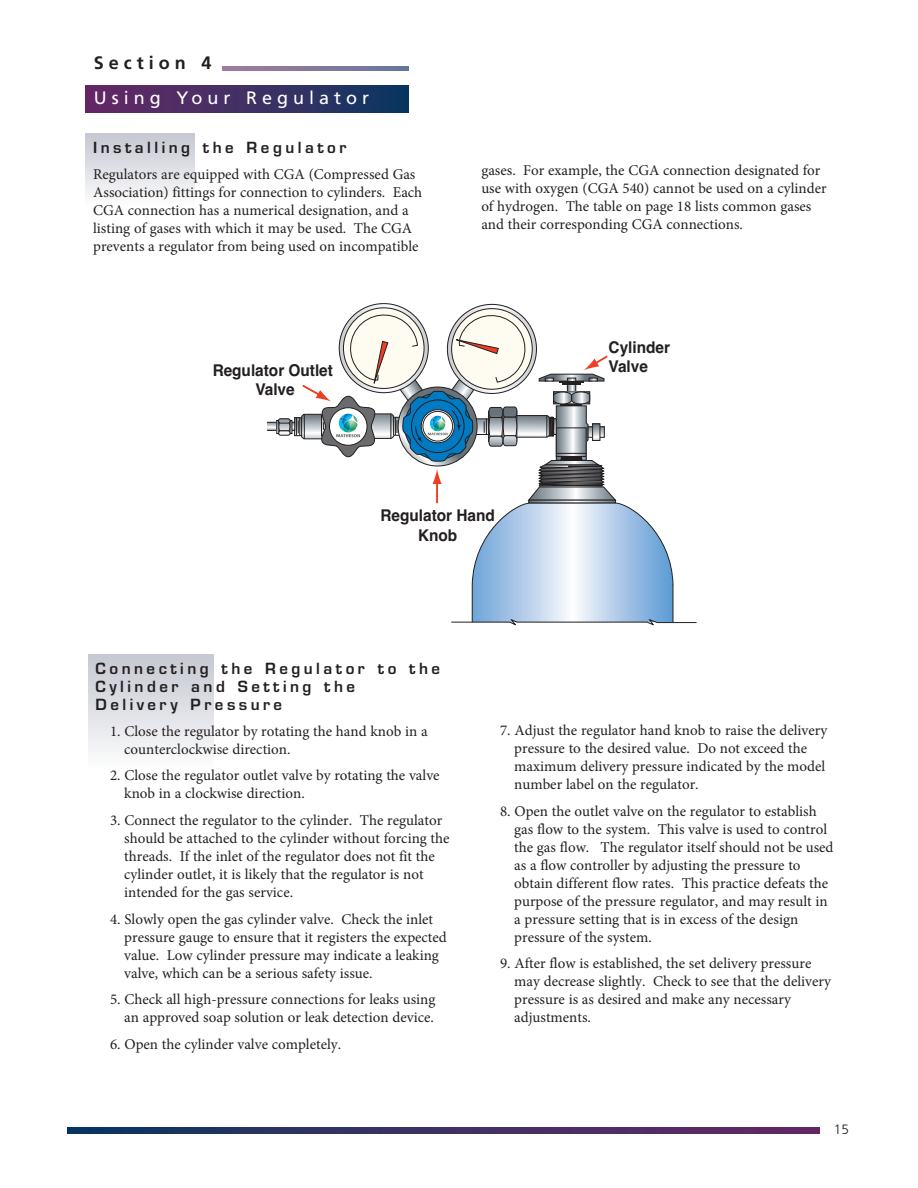
<style>
.page{position:relative;width:918px;height:1188px;background:#fff}
.page>*{position:absolute;margin:0;border:0;box-sizing:border-box;transform-origin:0 0}
.t1{font:18px "Frutiger";letter-spacing:.28em;color:#fff}
.t2{font:700 18px "Frutiger";letter-spacing:.28em;color:#231f20}
.t3{font:700 16.2px/19.5px "Helvetica";color:#231f20;text-align:center;scale:.95 1}
.t4{font:15px/18px "Minion Pro";color:#231f20}
.t5{font:600 15px/18px "Eurostile";letter-spacing:.235em;color:#231f20}
.t6{font:300 13.5px "Frutiger";color:#231f20}
</style>
<div class="page">
<svg style="left:68px;top:1128px;width:752px;height:6px;background:#3b2f63"></svg>
<div style="left:85px;top:134px;width:110px;height:72px;background:linear-gradient(to bottom,#c5c8d1,#fcfcfd)"></div>
<div style="left:89px;top:654px;width:124px;height:116px;background:linear-gradient(to bottom,#c5c7d1,#fcfdfd)"></div>
<div style="left:85px;top:85px;width:324px;height:28px;background:linear-gradient(to right,#6a2866,#0e3761)"></div>
<svg style="left:269px;top:424px;width:7px;height:5px"></svg>
<div style="left:267px;top:422px;width:28px;height:9px;border:1px solid #231f20"></div>
<div style="left:276px;top:420px;width:3px;height:14px;border:1px solid #231f20"></div>
<svg style="left:277px;top:311px;width:420px;height:315px"></svg>
<svg style="left:223px;top:67px;width:186px;height:4px"></svg>
<p class="t2" style="left:94px;top:56px;width:119px">Section 4</p>
<p class="t1" style="left:94px;top:90px;width:277px">Using Your Regulator</p>
<p class="t5" style="left:93px;top:140px;width:255px">Installing the Regulator</p>
<p class="t4" style="left:93px;top:166px;width:331px">Regulators are equipped with CGA (Compressed Gas Association) fittings for connection to cylinders. Each CGA connection has a numerical designation, and a listing of gases with which it may be used. The CGA prevents a regulator from being used on incompatible</p>
<p class="t4" style="left:481px;top:163px;width:347px">gases. For example, the CGA connection designated for use with oxygen (CGA 540) cannot be used on a cylinder of hydrogen. The table on page 18 lists common gases and their corresponding CGA connections.</p>
<p class="t3" style="left:609px;top:337px;width:66px">Cylinder</p>
<p class="t3" style="left:213px;top:361px;width:128px">Regulator Outlet</p>
<p class="t3" style="left:609px;top:357px;width:43px">Valve</p>
<p class="t3" style="left:255px;top:380px;width:43px">Valve</p>
<p class="t3" style="left:381px;top:506px;width:122px">Regulator Hand<br>Knob</p>
<p class="t5" style="left:96px;top:661px;width:346px">Connecting the Regulator to the<br>Cylinder and Setting the<br>Delivery Pressure</p>
<p class="t4" style="left:124px;top:723px;width:305px;text-indent:-14px">1. Close the regulator by rotating the hand knob in a counterclockwise direction.</p>
<p class="t4" style="left:124px;top:768px;width:317px;text-indent:-14px">2. Close the regulator outlet valve by rotating the valve knob in a clockwise direction.</p>
<p class="t4" style="left:124px;top:813px;width:327px;text-indent:-14px">3. Connect the regulator to the cylinder. The regulator should be attached to the cylinder without forcing the threads. If the inlet of the regulator does not fit the cylinder outlet, it is likely that the regulator is not intended for the gas service.</p>
<p class="t4" style="left:124px;top:911px;width:324px;text-indent:-14px">4. Slowly open the gas cylinder valve. Check the inlet pressure gauge to ensure that it registers the expected value. Low cylinder pressure may indicate a leaking valve, which can be a serious safety issue.</p>
<p class="t4" style="left:110px;top:992px;width:327px;text-align:right">5. Check all high-pressure connections for leaks using an approved soap solution or leak detection device.</p>
<p class="t4" style="left:110px;top:1037px;width:233px">6. Open the cylinder valve completely.</p>
<p class="t4" style="left:514px;top:723px;width:315px;text-indent:-14px">7. Adjust the regulator hand knob to raise the delivery pressure to the desired value. Do not exceed the maximum delivery pressure indicated by the model number label on the regulator.</p>
<p class="t4" style="left:514px;top:803px;width:321px;text-indent:-14px">8. Open the outlet valve on the regulator to establish gas flow to the system. This valve is used to control the gas flow. The regulator itself should not be used as a flow controller by adjusting the pressure to obtain different flow rates. This practice defeats the purpose of the pressure regulator, and may result in a pressure setting that is in excess of the design pressure of the system.</p>
<p class="t4" style="left:514px;top:956px;width:318px;text-indent:-14px">9. After flow is established, the set delivery pressure may decrease slightly. Check to see that the delivery pressure is as desired and make any necessary adjustments.</p>
<p class="t6" style="left:834px;top:1124px;width:17px">15</p>
</div>
